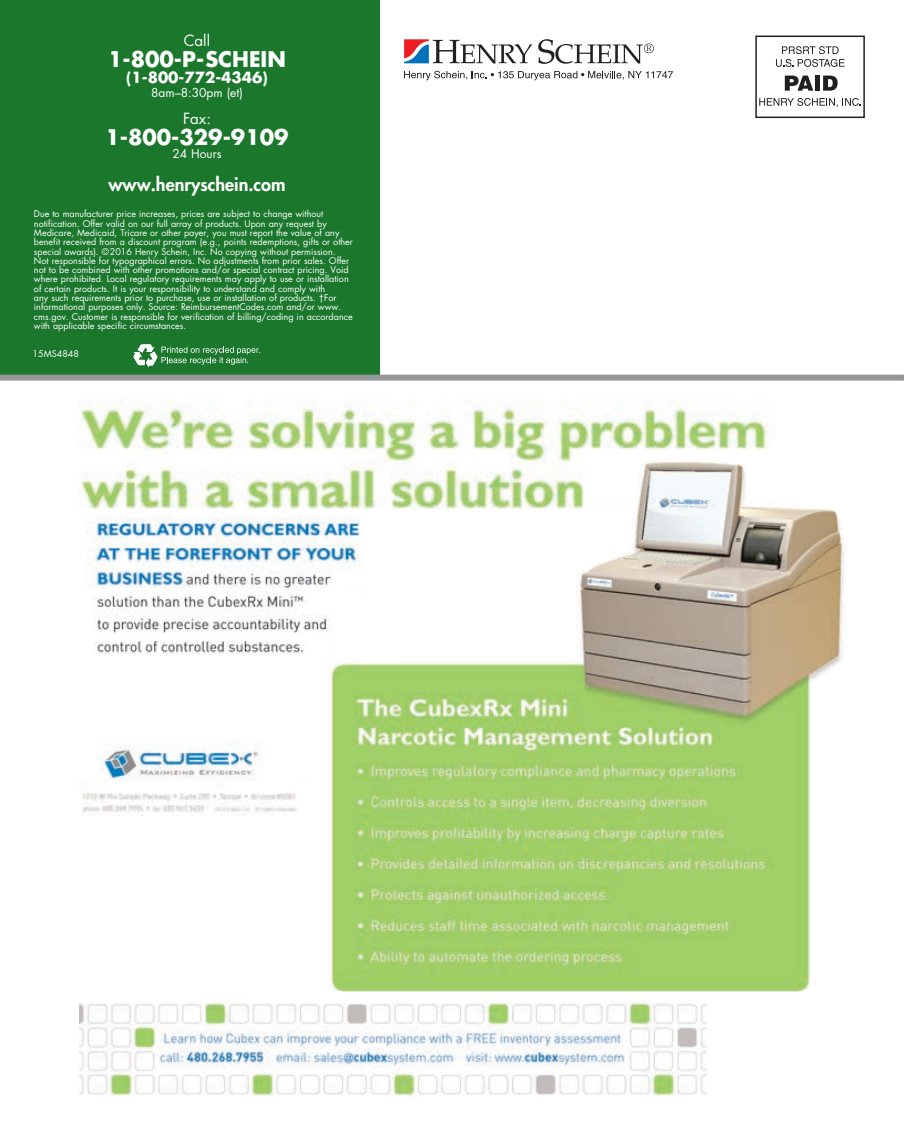
<style>
.page{position:relative;width:904px;height:1135px;background:#fff}
.page>*{position:absolute;margin:0;border:0;box-sizing:border-box;transform-origin:0 0}
.t1{font:700 21px "Futura Std";color:#fff}
.t2{font:800 18px "Futura Std";color:#fff}
.t3{font:700 15px "Futura Std";color:#fff}
.t4{font:15px "Futura Std";color:#fff}
.t5{font:12px "Futura Std";color:#fff}
.t6{font:9px/9.3px "Futura Std";color:#fff}
</style>
<div class="page">
<div style="left:0;top:0;width:379px;height:377px;background:#1a772c"></div>
<img style="left:79px;top:998px;width:627px;height:98px">
<svg style="left:538px;top:39px;width:116px;height:25px"></svg>
<svg style="left:404px;top:39px;width:128px;height:25px"></svg>
<svg style="left:404px;top:71px;width:269px;height:9px"></svg>
<div style="left:755px;top:36px;width:110px;height:82px;border:2px solid #231f20"></div>
<svg style="left:776px;top:46px;width:68px;height:21px"></svg>
<svg style="left:759px;top:98px;width:102px;height:9px"></svg>
<svg style="left:785px;top:76px;width:28px;height:15px"></svg>
<div style="left:815px;top:76px;width:5px;height:15px;background:#231f20"></div>
<svg style="left:823px;top:76px;width:14px;height:15px"></svg>
<svg style="left:133px;top:344px;width:127px;height:24px"></svg>
<div style="left:0;top:375px;width:904px;height:6px;background:#95979a"></div>
<img style="left:79px;top:400px;width:695px;height:108px">
<img style="left:86px;top:518px;width:241px;height:137px">
<img style="left:327px;top:457px;width:518px;height:534px">
<div style="left:334px;top:594px;width:71px;height:65px;background:#fff"></div>
<img style="left:82px;top:793px;width:215px;height:21px">
<img style="left:98px;top:744px;width:165px;height:37px">
<h3 class="t4" style="left:184px;top:31px;width:28px">Call</h3>
<h1 class="t1" style="left:108px;top:45px;width:177px">1-800-P-SCHEIN</h1>
<h3 class="t3" style="left:126px;top:68px;width:143px">(1-800-772-4346)</h3>
<h3 class="t5" style="left:151px;top:85px;width:93px">8am–8:30pm (et)</h3>
<h3 class="t4" style="left:183px;top:109px;width:29px">Fax:</h3>
<h1 class="t1" style="left:105px;top:123px;width:185px">1-800-329-9109</h1>
<h3 class="t5" style="left:172px;top:146px;width:51px">24 Hours</h3>
<h2 class="t2" style="left:108px;top:173px;width:178px">www.henryschein.com</h2>
<p class="t6" style="left:34px;top:209px;width:320px">Due to manufacturer price increases, prices are subject to change without notification. Offer valid on our full array of products. Upon any request by Medicare, Medicaid, Tricare or other payer, you must report the value of any benefit received from a discount program (e.g., points redemptions, gifts or other special awards). ©2016 Henry Schein, Inc. No copying without permission.<br>Not responsible for typographical errors. No adjustments from prior sales. Offer not to be combined with other promotions and/or special contract pricing. Void where prohibited. Local regulatory requirements may apply to use or installation of certain products. It is your responsibility to understand and comply with<br>any such requirements prior to purchase, use or installation of products. †For informational purposes only. Source: ReimbursementCodes.com and/or www. cms.gov. Customer is responsible for verification of billing/coding in accordance with applicable specific circumstances.</p>
<p class="t6" style="left:33px;top:349px;width:48px">15MS4848</p>
</div>
